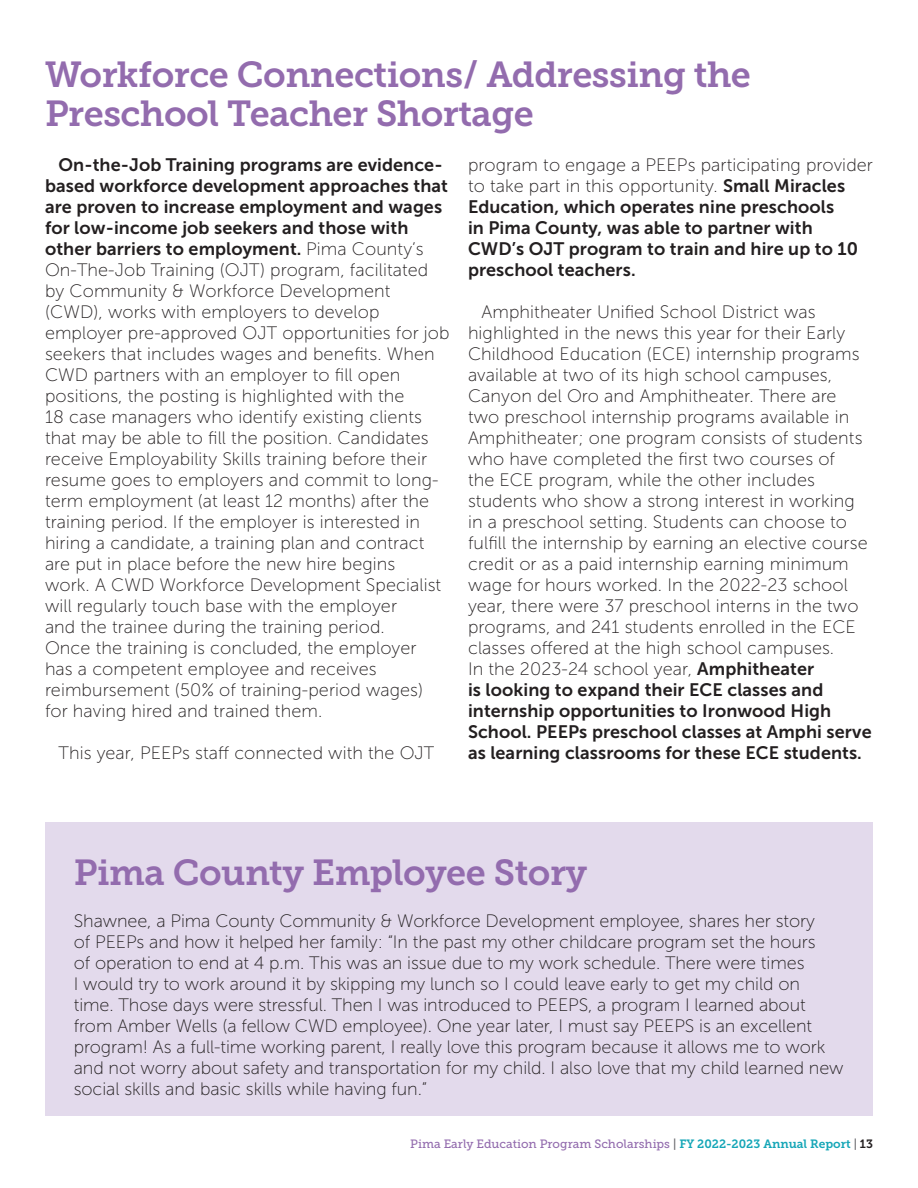
<style>
.page{position:relative;width:918px;height:1188px;background:#fff}
.page>*{position:absolute;margin:0;border:0;box-sizing:border-box;transform-origin:0 0}
.t1{font:36px/39px "Museo Slab 700";letter-spacing:-.015em;color:#936cae}
.t2{font:18px/21px "Museo Sans 100";letter-spacing:.005em;color:#231f20}
.t3{font:18px/21px "Museo Sans 700";letter-spacing:.005em;color:#231f20}
.t4{font:12px "Museo Slab 500";color:#936cae}
.s1{font-family:"Museo Sans 100"}
.s2{font-family:"Museo Sans 700"}
.s3{color:#636366}
.s4{font-family:"Museo Slab 700";color:#15a6b7}
.s5{font-family:"Museo Slab 700";color:#231f20}
</style>
<div class="page">
<div style="left:45px;top:822px;width:828px;height:294px;background:#e3daec"></div>
<h1 class="t1" style="left:45px;top:55px;width:707px">Workforce Connections/ Addressing the<br>Preschool Teacher Shortage</h1>
<p class="t3" style="left:45px;top:154px;width:404px;text-indent:14px">On-the-Job Training programs are evidence&shy;based workforce development approaches that are proven to increase employment and wages for low-income job seekers and those with other barriers to employment. <span class="s1">Pima County’s</span></p>
<p class="t2" style="left:45px;top:260px;width:406px">On-The-Job Training (OJT) program, facilitated by Community &amp; Workforce Development (CWD), works with employers to develop employer pre-approved OJT opportunities for job seekers that includes wages and benefits. When CWD partners with an employer to fill open positions, the posting is highlighted with the<br>18 case managers who identify existing clients that may be able to fill the position. Candidates receive Employability Skills training before their resume goes to employers and commit to long&shy;term employment (at least 12 months) after the training period. If the employer is interested in hiring a candidate, a training plan and contract are put in place before the new hire begins<br>work. A CWD Workforce Development Specialist will regularly touch base with the employer<br>and the trainee during the training period.<br>Once the training is concluded, the employer<br>has a competent employee and receives reimbursement (50% of training-period wages) for having hired and trained them.</p>
<p class="t2" style="left:58px;top:743px;width:377px">This year, PEEPs staff connected with the OJT</p>
<p class="t2" style="left:468px;top:155px;width:406px">program to engage a PEEPs participating provider to take part in this opportunity. <span class="s2">Small Miracles</span></p>
<p class="t3" style="left:468px;top:196px;width:392px">Education, which operates nine preschools<br>in Pima County, was able to partner with CWD’s OJT program to train and hire up to 10 preschool teachers.</p>
<p class="t2" style="left:468px;top:302px;width:401px;text-indent:14px">Amphitheater Unified School District was highlighted in the news this year for their Early Childhood Education (ECE) internship programs available at two of its high school campuses, Canyon del Oro and Amphitheater. There are two preschool internship programs available in Amphitheater; one program consists of students who have completed the first two courses of<br>the ECE program, while the other includes students who show a strong interest in working in a preschool setting. Students can choose to fulfill the internship by earning an elective course credit or as a paid internship earning minimum wage for hours worked. In the 2022-23 school year, there were 37 preschool interns in the two programs, and 241 students enrolled in the ECE classes offered at the high school campuses.<br>In the 2023-24 school year, <span class="s2">Amphitheater</span></p>
<p class="t3" style="left:468px;top:680px;width:405px">is looking to expand their ECE classes and internship opportunities to Ironwood High School. PEEPs preschool classes at Amphi serve as learning classrooms for these ECE students.</p>
<h1 class="t1" style="left:74px;top:853px;width:515px">Pima County Employee Story</h1>
<p class="t2" style="left:74px;top:911px;width:771px">Shawnee, a Pima County Community &amp; Workforce Development employee, shares her story<br>of PEEPs and how it helped her family: “In the past my other childcare program set the hours<br>of operation to end at 4 p.m. This was an issue due to my work schedule. There were times<br>I would try to work around it by skipping my lunch so I could leave early to get my child on time. Those days were stressful. Then I was introduced to PEEPS, a program I learned about from Amber Wells (a fellow CWD employee). One year later, I must say PEEPS is an excellent program! As a full-time working parent, I really love this program because it allows me to work and not worry about safety and transportation for my child. I also love that my child learned new social skills and basic skills while having fun.”</p>
<p class="t4" style="left:410px;top:1137px;width:464px">Pima Early Education Program Scholarships <span class="s3">|</span> <span class="s4">FY 2022-2023 Annual Report</span> <span class="s3">|</span> <span class="s5">13</span></p>
</div>
